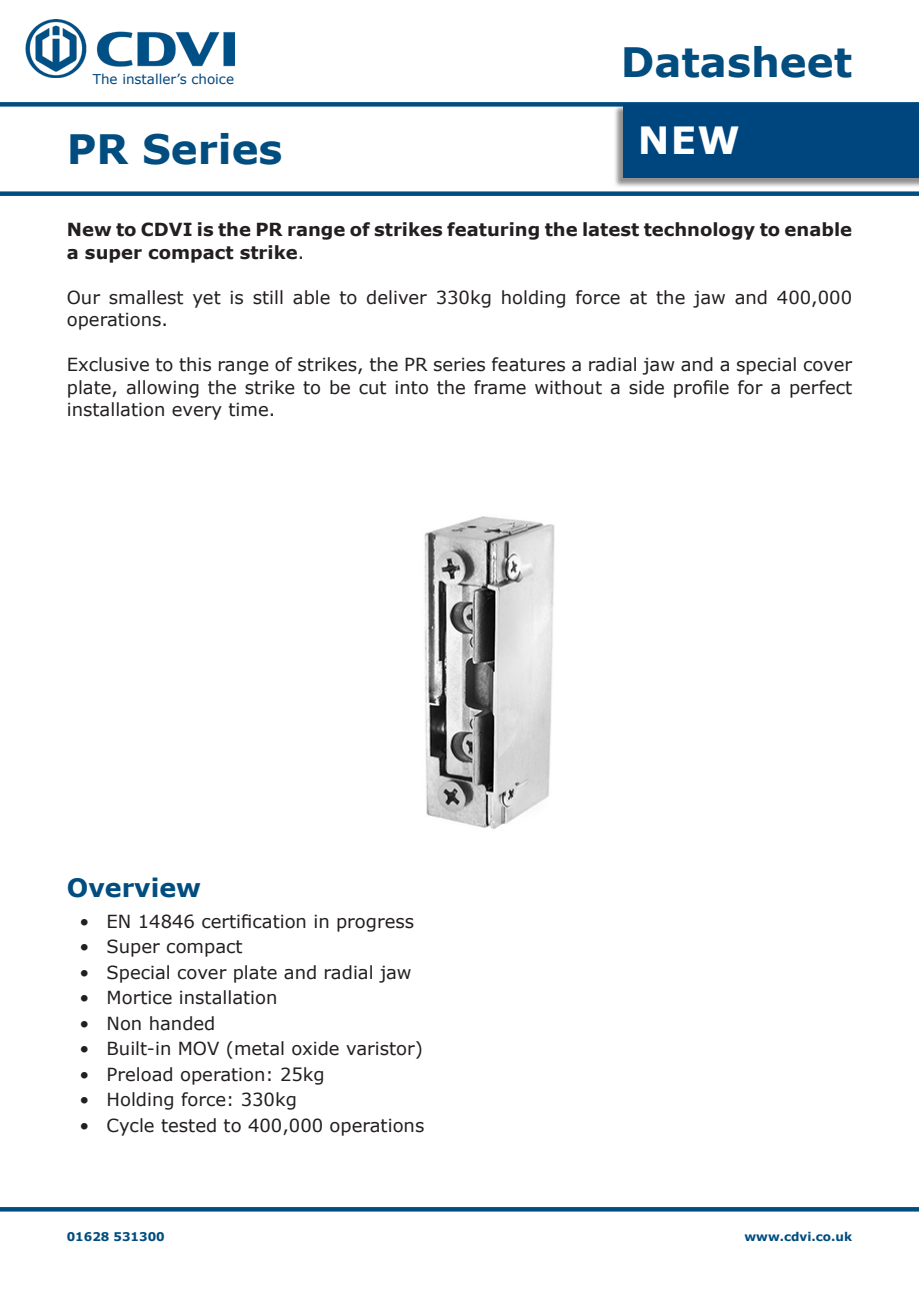
<style>
.page{position:relative;width:919px;height:1289px;background:#fff}
.page>*{position:absolute;margin:0;border:0;box-sizing:border-box;transform-origin:0 0}
.t1{font:700 40.5px "Verdana";color:#014d7f}
.t2{font:700 37.5px "Verdana";color:#fff}
.t3{font:700 25.35px "Verdana";color:#014d7f}
.t4{font:18px/22.5px "Verdana";color:#231f20}
.t5{font:700 18px/22.5px "Verdana";color:#231f20}
.t6{font:13.5px "Verdana";color:#00467e}
.t7{font:700 12px "Verdana";color:#014d7f}
.s1{font-weight:400}
</style>
<div class="page">
<div style="left:0;top:102px;width:918px;height:5px;background:#014d7f"></div>
<svg style="left:0;top:1207px;width:918px;height:4px;background:#054f81"></svg>
<img style="left:25px;top:20px;width:209px;height:57px">
<div style="left:0;top:191px;width:918px;height:5px;background:#014d7f"></div>
<img style="left:424px;top:516px;width:131px;height:313px">
<div style="left:613px;top:104px;width:305px;height:84px;background:#231f20;opacity:.5"></div>
<div style="left:623px;top:103px;width:295px;height:74px;background:#00467e"></div>
<p class="t6" style="left:93px;top:69px;width:143px">The installer’s choice</p>
<p class="t1" style="left:67px;top:120px;width:217px">PR Series</p>
<p class="t1" style="left:620px;top:34px;width:233px">Datasheet</p>
<p class="t2" style="left:637px;top:114px;width:103px">NEW</p>
<p class="t5" style="left:67px;top:218px;width:786px">New to CDVI is the PR range of strikes featuring the latest technology to enable a super compact strike<span class="s1">.</span></p>
<p class="t4" style="left:67px;top:285px;width:786px">Our smallest yet is still able to deliver 330kg holding force at the jaw and 400,000 operations.</p>
<p class="t4" style="left:67px;top:353px;width:786px;text-align:justify">Exclusive to this range of strikes, the PR series features a radial jaw and a special cover plate, allowing the strike to be cut into the frame without a side profile for a perfect installation every time.</p>
<p class="t3" style="left:67px;top:869px;width:136px">Overview</p>
<p class="t4" style="left:80px;top:909px;width:336px">• EN 14846 certification in progress</p>
<p class="t4" style="left:80px;top:935px;width:164px">• Super compact</p>
<p class="t4" style="left:80px;top:960px;width:333px">• Special cover plate and radial jaw</p>
<p class="t4" style="left:80px;top:986px;width:199px">• Mortice installation</p>
<p class="t4" style="left:80px;top:1011px;width:137px">• Non handed</p>
<p class="t4" style="left:80px;top:1037px;width:345px">• Built-in MOV (metal oxide varistor)</p>
<p class="t4" style="left:80px;top:1062px;width:247px">• Preload operation: 25kg</p>
<p class="t4" style="left:80px;top:1088px;width:219px">• Holding force: 330kg</p>
<p class="t4" style="left:80px;top:1113px;width:346px">• Cycle tested to 400,000 operations</p>
<p class="t7" style="left:67px;top:1227px;width:99px">01628 531300</p>
<p class="t7" style="left:744px;top:1227px;width:109px">www.cdvi.co.uk</p>
</div>
